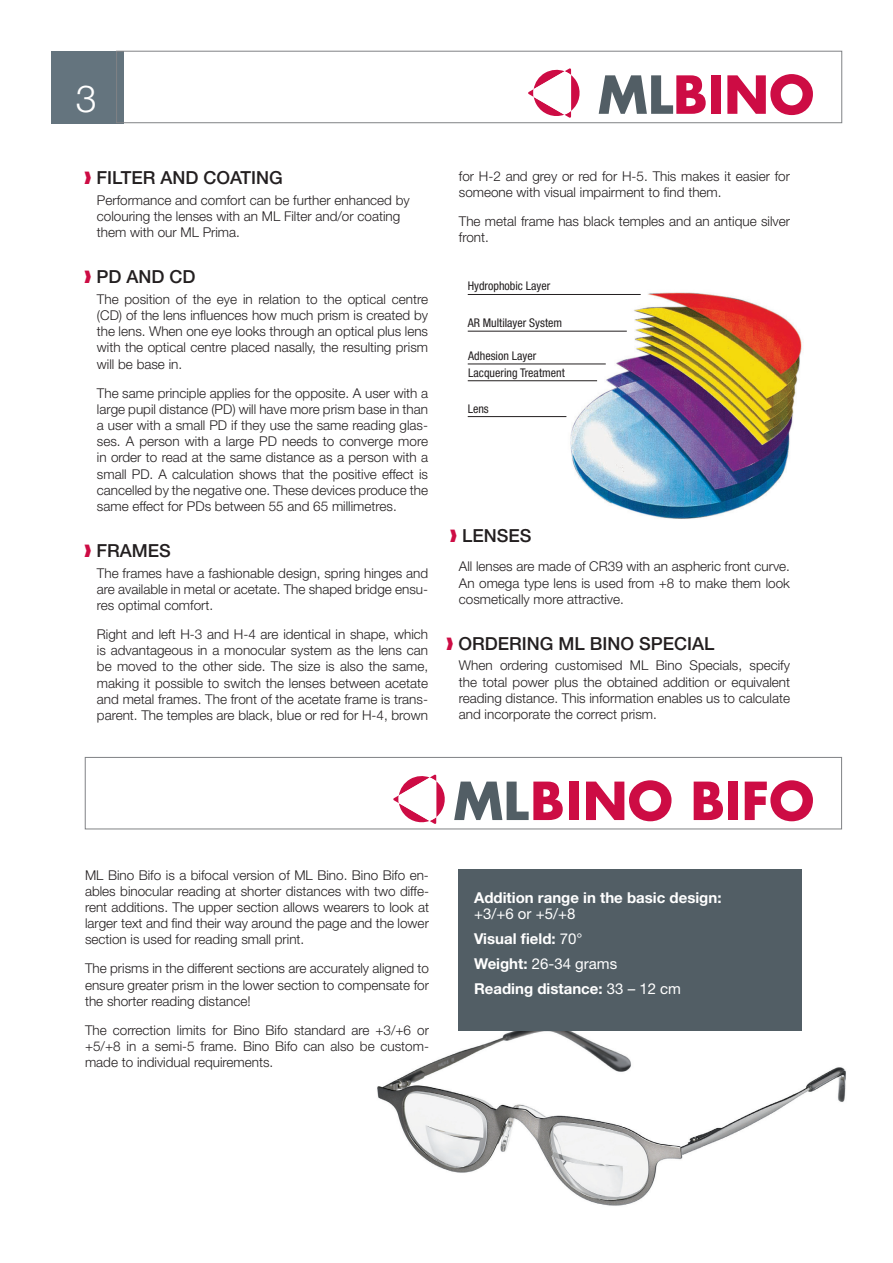
<style>
.page{position:relative;width:893px;height:1263px;background:#fff}
.page>*{position:absolute;margin:0;border:0;box-sizing:border-box;transform-origin:0 0}
.t1{font:700 51px "Futura";color:#cd0c44}
.t2{font:300 37.5px "Helvetica Neue";color:#fff}
.t3{font:500 18px "Helvetica Neue";color:#231f20}
.t4{font:700 15px/25px "Helvetica Neue";color:#fff}
.t5{font:300 13.5px/16.2px "Helvetica Neue";color:#231f20;text-align:justify}
.t6{font:condensed 12px/16.6px "Helvetica Neue";color:#231f20}
.s1{color:#525e65}
.s2{color:#cd0c44}
.s3{font-weight:400}
</style>
<div class="page">
<div style="left:51px;top:51px;width:72px;height:72px;background:#64747e"></div>
<div style="left:116px;top:51px;width:726px;height:72px;border:1px solid #808285"></div>
<img style="left:518px;top:292px;width:284px;height:227px">
<hr style="left:468px;top:294px;width:173px;height:1px;background:#231f20">
<hr style="left:468px;top:331px;width:159px;height:1px;background:#231f20">
<hr style="left:468px;top:364px;width:138px;height:1px;background:#231f20">
<hr style="left:468px;top:380px;width:129px;height:1px;background:#231f20">
<hr style="left:468px;top:416px;width:98px;height:1px;background:#231f20">
<svg style="left:528px;top:68px;width:52px;height:50px"></svg>
<img style="left:377px;top:1000px;width:469px;height:206px">
<div style="left:458px;top:869px;width:343px;height:162px;background:#525e65"></div>
<div style="left:85px;top:757px;width:757px;height:72px;border:1px solid #808285"></div>
<svg style="left:393px;top:775px;width:52px;height:49px"></svg>
<h2 class="t2" style="left:76px;top:76px;width:22px">3</h2>
<h1 class="t1" style="left:598px;top:59px;width:218px"><span class="s1">ML</span>BINO</h1>
<h3 class="t3" style="left:84px;top:167px;width:200px"><span class="s2">❱</span> FILTER AND COATING</h3>
<p class="t5" style="left:97px;top:191px;width:314px;text-align:left">Performance and comfort can be further enhanced by colouring the lenses with an ML Filter and/or coating them with our ML Prima.</p>
<h3 class="t3" style="left:84px;top:266px;width:99px"><span class="s2">❱</span> PD AND CD</h3>
<p class="t5" style="left:97px;top:291px;width:333px">The position of the eye in relation to the optical centre (CD) of the lens influences how much prism is created by the lens. When one eye looks through an optical plus lens with the optical centre placed nasally, the resulting prism will be base in.</p>
<p class="t5" style="left:97px;top:384px;width:333px">The same principle applies for the opposite. A user with a large pupil distance (PD) will have more prism base in than a user with a small PD if they use the same reading glas&shy;ses. A person with a large PD needs to converge more in order to read at the same distance as a person with a small PD. A calculation shows that the positive effect is cancelled by the negative one. These devices produce the same effect for PDs between 55 and 65 millimetres.</p>
<h3 class="t3" style="left:84px;top:540px;width:88px"><span class="s2">❱</span> FRAMES</h3>
<p class="t5" style="left:97px;top:564px;width:333px">The frames have a fashionable design, spring hinges and are available in metal or acetate. The shaped bridge ensu&shy;res optimal comfort.</p>
<p class="t5" style="left:97px;top:626px;width:333px">Right and left H-3 and H-4 are identical in shape, which is advantageous in a monocular system as the lens can be moved to the other side. The size is also the same, making it possible to switch the lenses between acetate and metal frames. The front of the acetate frame is trans&shy;parent. The temples are black, blue or red for H-4, brown</p>
<p class="t5" style="left:459px;top:168px;width:333px">for H-2 and grey or red for H-5. This makes it easier for someone with visual impairment to find them.</p>
<p class="t5" style="left:459px;top:213px;width:333px">The metal frame has black temples and an antique silver front.</p>
<p class="t6" style="left:468px;top:278px;width:84px">Hydrophobic Layer</p>
<p class="t6" style="left:468px;top:315px;width:96px">AR Multilayer System</p>
<p class="t6" style="left:468px;top:348px;width:98px">Adhesion Layer<br>Lacquering Treatment</p>
<p class="t6" style="left:468px;top:400px;width:23px">Lens</p>
<h3 class="t3" style="left:450px;top:525px;width:83px"><span class="s2">❱</span> LENSES</h3>
<p class="t5" style="left:459px;top:558px;width:333px">All lenses are made of CR39 with an aspheric front curve.<br>An omega type lens is used from +8 to make them look cosmetically more attractive.</p>
<h3 class="t3" style="left:446px;top:633px;width:270px"><span class="s2">❱</span> ORDERING ML BINO SPECIAL</h3>
<p class="t5" style="left:459px;top:657px;width:333px">When ordering customised ML Bino Specials, specify the total power plus the obtained addition or equivalent reading distance. This information enables us to calculate and incorporate the correct prism.</p>
<p class="t5" style="left:85px;top:866px;width:345px;text-align:left">ML Bino Bifo is a bifocal version of ML Bino. Bino Bifo en&shy;ables binocular reading at shorter distances with two diffe&shy;rent additions. The upper section allows wearers to look at larger text and find their way around the page and the lower section is used for reading small print.</p>
<p class="t5" style="left:85px;top:960px;width:345px">The prisms in the different sections are accurately aligned to ensure greater prism in the lower section to compensate for the shorter reading distance!</p>
<p class="t5" style="left:85px;top:1021px;width:345px">The correction limits for Bino Bifo standard are +3/+6 or +5/+8 in a semi-5 frame. Bino Bifo can also be custom&shy;made to individual requirements.</p>
<h1 class="t1" style="left:453px;top:765px;width:363px"><span class="s1">ML</span>BINO BIFO</h1>
<p class="t4" style="left:474px;top:884px;width:249px">Addition range in the basic design:</p>
<p class="t4" style="left:474px;top:901px;width:208px"><span class="s3">+3/+6 or +5/+8<br></span>Visual field: <span class="s3">70°<br></span>Weight: <span class="s3">26-34 grams<br></span>Reading distance: <span class="s3">33 – 12 cm</span></p>
</div>
